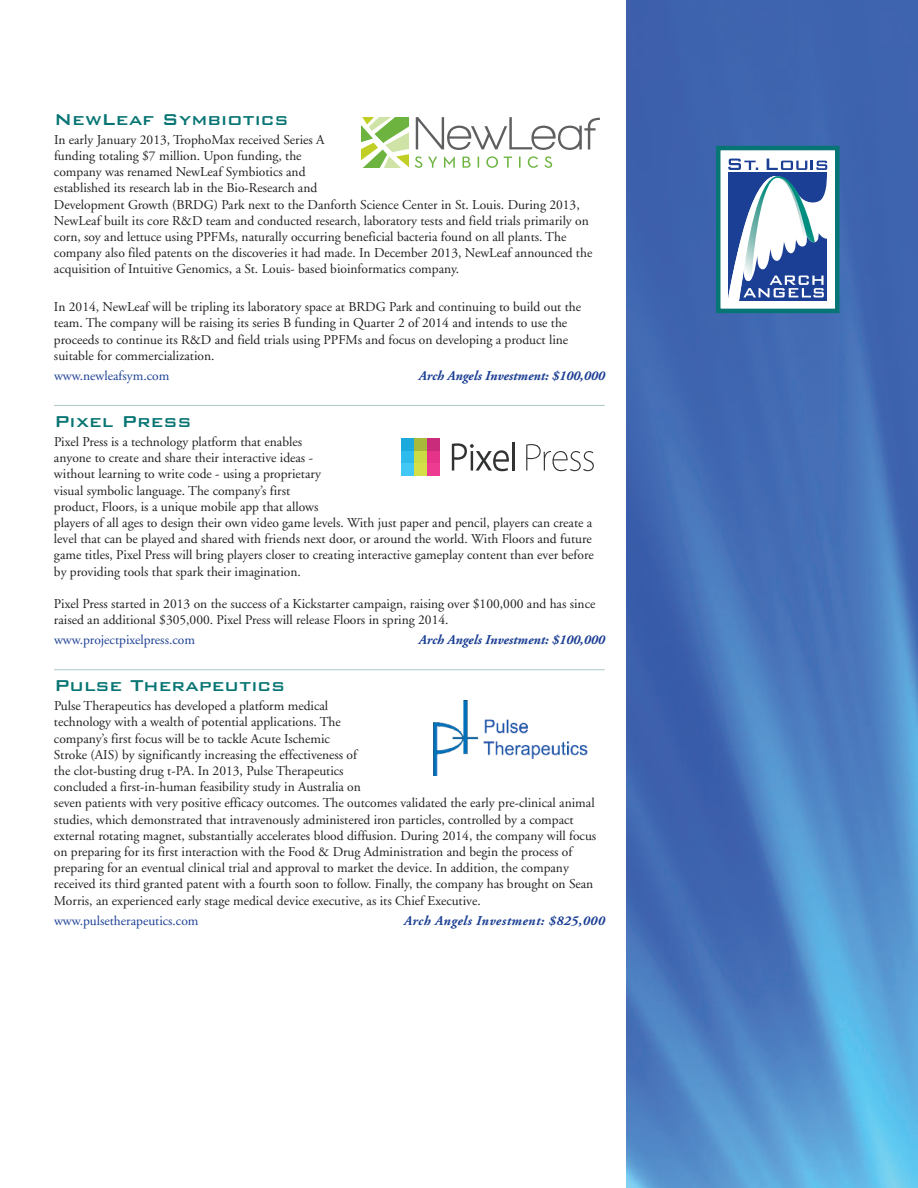
<style>
.page{position:relative;width:918px;height:1188px;background:#fff}
.page>*{position:absolute;margin:0;border:0;box-sizing:border-box;transform-origin:0 0}
.t1{font:500 21px "Bank Gothic";color:#077573}
.t2{font:13.5px/16.2px "Adobe Garamond";color:#231f20}
.t3{font:13.5px "Adobe Garamond";color:#1b3f94}
.t4{font:italic 700 13.5px "Adobe Garamond";color:#1b3f94}
.t5{font:italic 700 13.5px "Adobe Garamond";letter-spacing:.035em;color:#1b3f94}
</style>
<div class="page">
<img style="left:627px;top:0;width:291px;height:1188px">
<div style="left:720px;top:150px;width:115px;height:159px;background:#fff"></div>
<svg style="left:728px;top:159px;width:99px;height:141px"></svg>
<div style="left:716px;top:146px;width:124px;height:167px;border:4px solid #077573"></div>
<hr style="left:54px;top:405px;width:551px;height:1px;background:#abc8c9">
<hr style="left:54px;top:669px;width:551px;height:1px;background:#abc8c9">
<svg style="left:361px;top:117px;width:47px;height:51px"></svg>
<svg style="left:415px;top:156px;width:137px;height:12px"></svg>
<svg style="left:416px;top:117px;width:184px;height:33px"></svg>
<svg style="left:452px;top:443px;width:57px;height:28px"></svg>
<hr style="left:512px;top:442px;width:2px;height:29px;background:#313232">
<svg style="left:526px;top:444px;width:68px;height:27px"></svg>
<div style="left:402px;top:463px;width:12px;height:13px;background:#42c8f4"></div>
<div style="left:402px;top:451px;width:12px;height:12px;background:#2dbaec"></div>
<div style="left:402px;top:438px;width:12px;height:13px;background:#1ca9db"></div>
<div style="left:414px;top:463px;width:13px;height:13px;background:#d5df47"></div>
<div style="left:414px;top:451px;width:13px;height:12px;background:#cbdb44"></div>
<div style="left:414px;top:438px;width:13px;height:13px;background:#a7ba39"></div>
<div style="left:427px;top:463px;width:13px;height:13px;background:#ed3b91"></div>
<div style="left:427px;top:451px;width:13px;height:12px;background:#e5338a"></div>
<div style="left:427px;top:438px;width:13px;height:13px;background:#c82c7b"></div>
<img style="left:433px;top:701px;width:154px;height:74px">
<h1 class="t1" style="left:54px;top:108px;width:236px">NewLeaf Symbiotics</h1>
<p class="t2" style="left:54px;top:133px;width:540px">In early January 2013, TrophoMax received Series A<br>funding totaling $7 million. Upon funding, the<br>company was renamed NewLeaf Symbiotics and<br>established its research lab in the Bio-Research and<br>Development Growth (BRDG) Park next to the Danforth Science Center in St. Louis. During 2013, NewLeaf built its core R&amp;D team and conducted research, laboratory tests and field trials primarily on corn, soy and lettuce using PPFMs, naturally occurring beneficial bacteria found on all plants. The company also filed patents on the discoveries it had made. In December 2013, NewLeaf announced the acquisition of Intuitive Genomics, a St. Louis- based bioinformatics company.</p>
<p class="t2" style="left:54px;top:300px;width:529px">In 2014, NewLeaf will be tripling its laboratory space at BRDG Park and continuing to build out the team. The company will be raising its series B funding in Quarter 2 of 2014 and intends to use the proceeds to continue its R&amp;D and field trials using PPFMs and focus on developing a product line suitable for commercialization.</p>
<p class="t3" style="left:54px;top:370px;width:117px">www.newleafsym.com</p>
<p class="t4" style="left:419px;top:370px;width:187px">Arch Angels Investment: $100,000</p>
<h1 class="t1" style="left:54px;top:410px;width:139px">Pixel Press</h1>
<p class="t2" style="left:54px;top:435px;width:541px">Pixel Press is a technology platform that enables<br>anyone to create and share their interactive ideas -<br>without learning to write code - using a proprietary<br>visual symbolic language. The company’s first<br>product, Floors, is a unique mobile app that allows<br>players of all ages to design their own video game levels. With just paper and pencil, players can create a level that can be played and shared with friends next door, or around the world. With Floors and future game titles, Pixel Press will bring players closer to creating interactive gameplay content than ever before by providing tools that spark their imagination.</p>
<p class="t2" style="left:54px;top:597px;width:543px">Pixel Press started in 2013 on the success of a Kickstarter campaign, raising over $100,000 and has since raised an additional $305,000. Pixel Press will release Floors in spring 2014.</p>
<p class="t3" style="left:54px;top:634px;width:142px">www.projectpixelpress.com</p>
<p class="t4" style="left:419px;top:634px;width:187px">Arch Angels Investment: $100,000</p>
<h1 class="t1" style="left:54px;top:674px;width:233px">Pulse Therapeutics</h1>
<p class="t2" style="left:54px;top:699px;width:544px">Pulse Therapeutics has developed a platform medical<br>technology with a wealth of potential applications. The<br>company’s first focus will be to tackle Acute Ischemic<br>Stroke (AIS) by significantly increasing the effectiveness of<br>the clot-busting drug t-PA. In 2013, Pulse Therapeutics<br>concluded a first-in-human feasibility study in Australia on<br>seven patients with very positive efficacy outcomes. The outcomes validated the early pre-clinical animal studies, which demonstrated that intravenously administered iron particles, controlled by a compact external rotating magnet, substantially accelerates blood diffusion. During 2014, the company will focus on preparing for its first interaction with the Food &amp; Drug Administration and begin the process of preparing for an eventual clinical trial and approval to market the device. In addition, the company received its third granted patent with a fourth soon to follow. Finally, the company has brought on Sean Morris, an experienced early stage medical device executive, as its Chief Executive.</p>
<p class="t3" style="left:54px;top:915px;width:146px">www.pulsetherapeutics.com</p>
<p class="t5" style="left:404px;top:915px;width:202px">Arch Angels Investment: $825,000</p>
</div>
